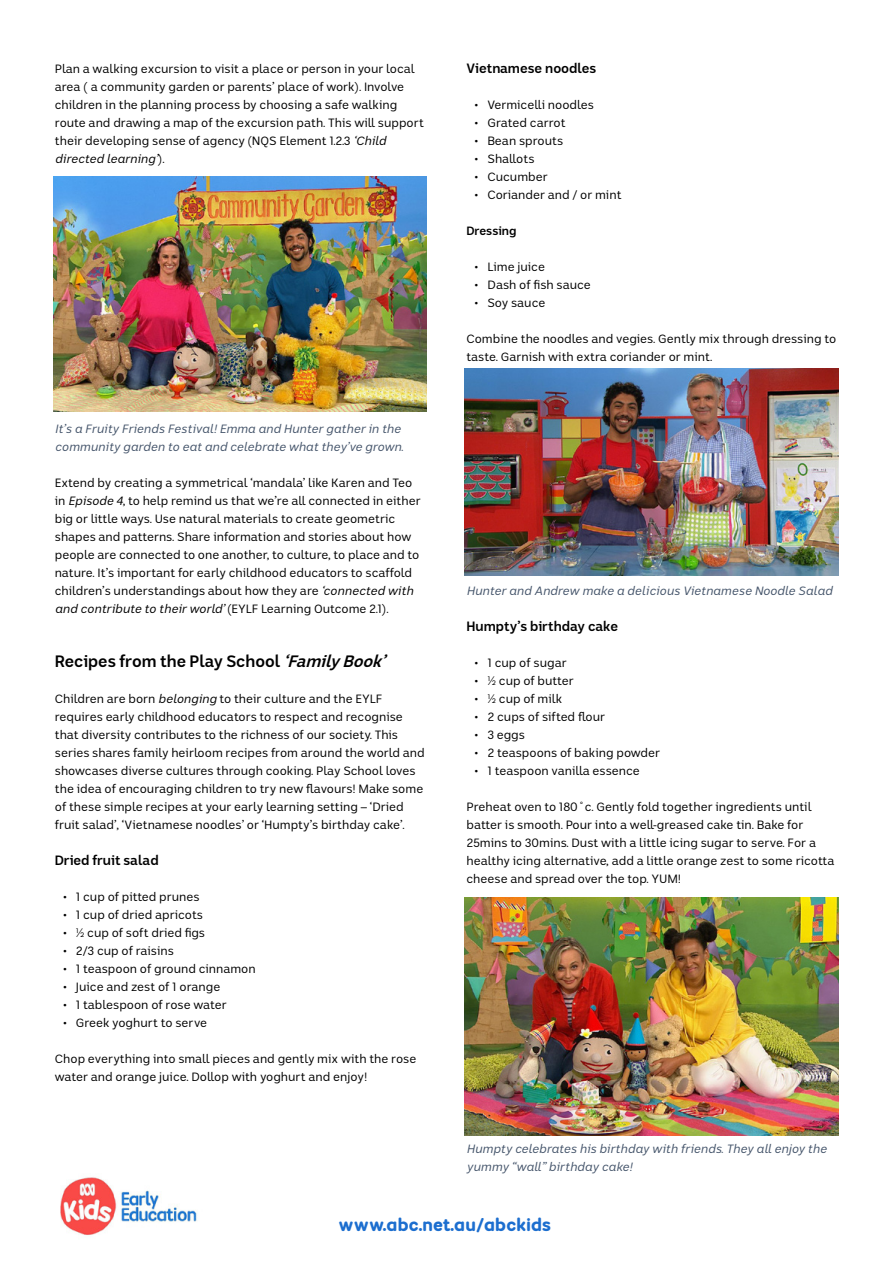
<style>
.page{position:relative;width:893px;height:1263px;background:#fff}
.page>*{position:absolute;margin:0;border:0;box-sizing:border-box;transform-origin:0 0}
.t1{font:700 18px "ABC Sans Rounded";color:#1c6ecf}
.Heading_3{font:700 16.5px "ABC Sans";color:#000}
.Heading_4{font:700 13.5px "ABC Sans";color:#000}
.t2{font:12px/18px "ABC Sans";color:#000}
.t3{font:italic 12px/18px "ABC Sans";color:#44546a}
.t4{font:700 12px "ABC Sans";color:#000}
.s1{font-style:italic}
</style>
<div class="page">
<img style="left:60px;top:1177px;width:137px;height:58px">
<img style="left:53px;top:176px;width:373px;height:235px">
<img style="left:465px;top:369px;width:373px;height:206px">
<img style="left:465px;top:898px;width:373px;height:237px">
<p class="t2" style="left:55px;top:60px;width:371px">Plan a walking excursion to visit a place or person in your local area ( a community garden or parents’ place of work). Involve children in the planning process by choosing a safe walking route and drawing a map of the excursion path. This will support their developing sense of agency (NQS Element 1.2.3 <span class="s1">‘Child directed learning’</span>).</p>
<p class="t3" style="left:55px;top:420px;width:350px">It’s a Fruity Friends Festival! Emma and Hunter gather in the community garden to eat and celebrate what they’ve grown.</p>
<p class="t2" style="left:55px;top:474px;width:367px">Extend by creating a symmetrical ‘mandala’ like Karen and Teo in <span class="s1">Episode 4</span>, to help remind us that we’re all connected in either big or little ways. Use natural materials to create geometric shapes and patterns. Share information and stories about how people are connected to one another, to culture, to place and to nature. It’s important for early childhood educators to scaffold children’s understandings about how they are <span class="s1">‘connected with and contribute to their world’</span> (EYLF Learning Outcome 2.1).</p>
<h3 class="Heading_3" style="left:55px;top:651px;width:337px">Recipes from the Play School <span class="s1">‘FamilyBook’</span></h3>
<p class="t2" style="left:55px;top:690px;width:371px">Children are born <span class="s1">belonging</span> to their culture and the EYLF requires early childhood educators to respect and recognise that diversity contributes to the richness of our society. This series shares family heirloom recipes from around the world and showcases diverse cultures through cooking. Play School loves the idea of encouraging children to try new flavours! Make some of these simple recipes at your early learning setting – ‘Dried fruit salad’, ‘Vietnamese noodles’ or ‘Humpty’s birthday cake’.</p>
<p class="Heading_4" style="left:55px;top:852px;width:105px">Dried fruit salad</p>
<p class="t2" style="left:62px;top:888px;width:139px">• 1 cup of pitted prunes</p>
<p class="t2" style="left:62px;top:906px;width:142px">• 1 cup of dried apricots</p>
<p class="t2" style="left:62px;top:924px;width:144px">• ½ cup of soft dried figs</p>
<p class="t2" style="left:62px;top:942px;width:113px">• 2/3 cup of raisins</p>
<p class="t2" style="left:62px;top:960px;width:195px">• 1 teaspoon of ground cinnamon</p>
<p class="t2" style="left:62px;top:978px;width:159px">• Juice and zest of 1 orange</p>
<p class="t2" style="left:62px;top:996px;width:166px">• 1 tablespoon of rose water</p>
<p class="t2" style="left:62px;top:1014px;width:146px">• Greek yoghurt to serve</p>
<p class="t2" style="left:55px;top:1050px;width:363px">Chop everything into small pieces and gently mix with the rose water and orange juice. Dollop with yoghurt and enjoy!</p>
<h4 class="Heading_4" style="left:466px;top:60px;width:131px">Vietnamese noodles</h4>
<p class="t2" style="left:474px;top:96px;width:121px">• Vermicelli noodles</p>
<p class="t2" style="left:474px;top:114px;width:93px">• Grated carrot</p>
<p class="t2" style="left:474px;top:132px;width:91px">• Bean sprouts</p>
<p class="t2" style="left:474px;top:150px;width:62px">• Shallots</p>
<p class="t2" style="left:474px;top:168px;width:75px">• Cucumber</p>
<p class="t2" style="left:474px;top:186px;width:149px">• Coriander and / or mint</p>
<h5 class="t4" style="left:466px;top:224px;width:52px">Dressing</h5>
<p class="t2" style="left:474px;top:258px;width:73px">• Lime juice</p>
<p class="t2" style="left:474px;top:276px;width:118px">• Dash of fish sauce</p>
<p class="t2" style="left:474px;top:294px;width:73px">• Soy sauce</p>
<p class="t2" style="left:466px;top:330px;width:371px">Combine the noodles and vegies. Gently mix through dressing to taste. Garnish with extra coriander or mint.</p>
<p class="t3" style="left:466px;top:582px;width:367px">Hunter and Andrew make a delicious Vietnamese Noodle Salad</p>
<h4 class="Heading_4" style="left:466px;top:618px;width:153px">Humpty’s birthday cake</h4>
<p class="t2" style="left:474px;top:654px;width:94px">• 1 cup of sugar</p>
<p class="t2" style="left:474px;top:672px;width:101px">• ½ cup of butter</p>
<p class="t2" style="left:474px;top:690px;width:90px">• ½ cup of milk</p>
<p class="t2" style="left:474px;top:708px;width:133px">• 2 cups of sifted flour</p>
<p class="t2" style="left:474px;top:726px;width:52px">• 3 eggs</p>
<p class="t2" style="left:474px;top:744px;width:188px">• 2 teaspoons of baking powder</p>
<p class="t2" style="left:474px;top:762px;width:167px">• 1 teaspoon vanilla essence</p>
<p class="t2" style="left:466px;top:798px;width:369px">Preheat oven to 180˚c. Gently fold together ingredients until batter is smooth. Pour into a well-greased cake tin. Bake for 25mins to 30mins. Dust with a little icing sugar to serve. For a healthy icing alternative, add a little orange zest to some ricotta cheese and spread over the top. YUM!</p>
<p class="t3" style="left:466px;top:1140px;width:362px">Humpty celebrates his birthday with friends. They all enjoy the yummy “wall” birthday cake!</p>
<h1 class="t1" style="left:339px;top:1213px;width:214px">www.abc.net.au/abckids</h1>
</div>
